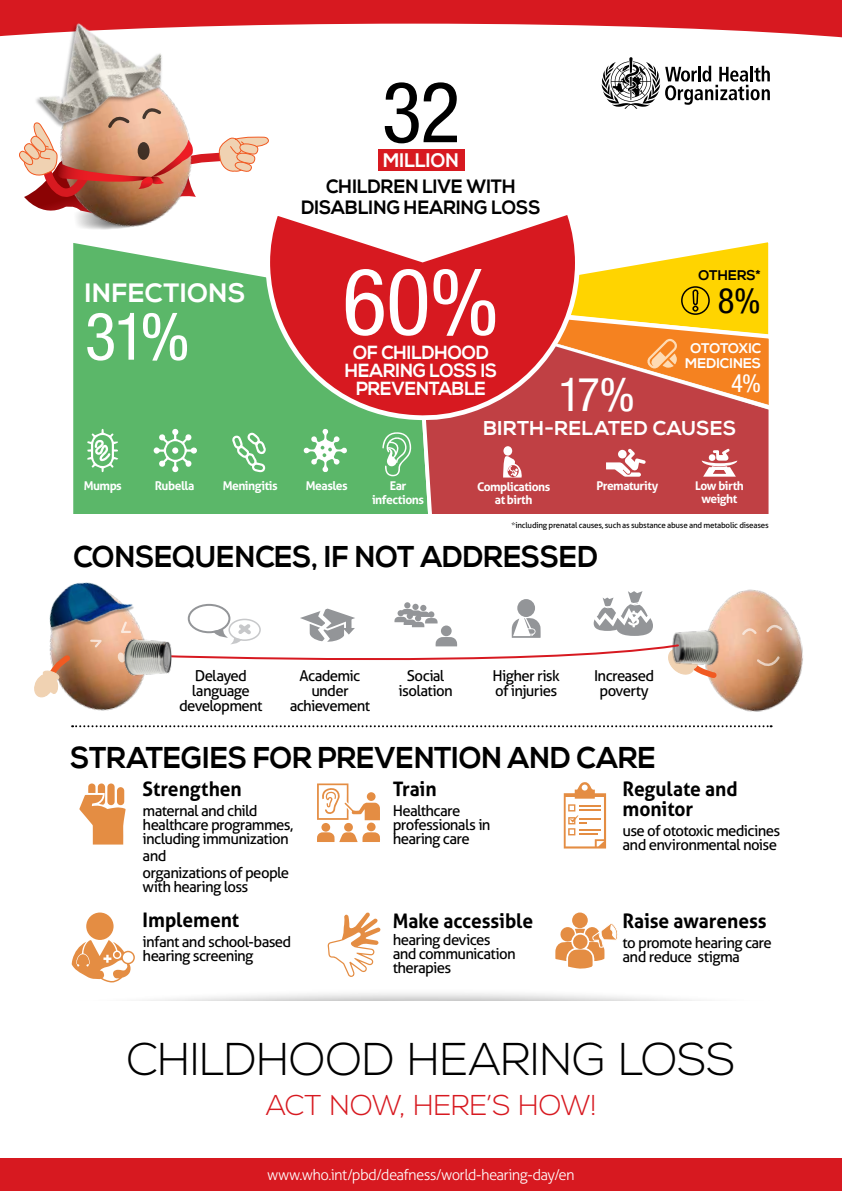
<style>
.page{position:relative;width:842px;height:1191px;background:#fff}
.page>*{position:absolute;margin:0;border:0;box-sizing:border-box;transform-origin:0 0}
.t1{font:condensed 92.5px "Helvetica Neue LT Std";color:#fff}
.t2{font:condensed 84.4px "Helvetica Neue LT Std";color:#000}
.t3{font:condensed 66px "Helvetica Neue LT Std";color:#fff}
.t4{font:condensed 46.9px "Helvetica Neue LT Std";color:#fff}
.t5{font:300 45.9px "Nexa";color:#000}
.t6{font:condensed 35px "Helvetica Neue LT Std";color:#000}
.t7{font:700 30.1px "Nexa";color:#000;scale:.96 1}
.t8{font:300 28.7px "Nexa";color:#d71920}
.t9{font:700 26.5px "Nexa";letter-spacing:.02em;color:#fff}
.t10{font:condensed 25px "Helvetica Neue LT Std";color:#fff}
.t11{font:700 20px/20px "Aller";letter-spacing:-.005em;color:#000;scale:.96 1}
.t12{font:700 20px "Nexa";letter-spacing:.02em;color:#fff}
.t13{font:700 19.6px "Nexa";color:#fff;scale:.96 1}
.t14{font:700 19.3px/21px "Nexa";letter-spacing:.005em;color:#000;text-align:center;scale:.96 1}
.t15{font:700 19px/18px "Nexa";letter-spacing:-.005em;color:#fff;text-align:center;scale:.96 1}
.t16{font:15px/14px "Aller";letter-spacing:-.045em;color:#000}
.t17{font:300 15px "Aller";letter-spacing:-.045em;color:#fff}
.t18{font:700 14px/15px "Nexa";color:#fff;text-align:center}
.t19{font:700 14px "Nexa";color:#000}
.t20{font:700 12.1px/14.5px "Aller";letter-spacing:-.04em;color:#fff;text-align:center}
.t21{font:700 12px/13px "Aller";letter-spacing:-.04em;color:#fff;text-align:center}
.t22{font:8px "Aller";letter-spacing:-.025em;color:#000}
</style>
<div class="page">
<div style="left:73px;top:248px;width:341px;height:266px;background:#5bb769"></div>
<div style="left:414px;top:411px;width:355px;height:103px;background:#c04044"></div>
<svg style="left:263px;top:215px;width:319px;height:207px"></svg>
<div style="left:378px;top:149px;width:87px;height:22px;background:#d71920"></div>
<div style="left:503px;top:446px;width:9px;height:9px;background:#fff;border-radius:50%"></div>
<svg style="left:503px;top:455px;width:19px;height:22px"></svg>
<svg style="left:606px;top:448px;width:40px;height:28px"></svg>
<div style="left:618px;top:450px;width:9px;height:8px;background:#fff;border-radius:50%"></div>
<svg style="left:702px;top:449px;width:35px;height:27px"></svg>
<svg style="left:87px;top:429px;width:31px;height:43px"></svg>
<svg style="left:153px;top:428px;width:44px;height:44px"></svg>
<div style="left:172px;top:447px;width:6px;height:7px;background:#fff;border-radius:50%"></div>
<svg style="left:232px;top:432px;width:34px;height:40px"></svg>
<svg style="left:303px;top:428px;width:44px;height:44px"></svg>
<svg style="left:382px;top:432px;width:29px;height:44px"></svg>
<svg style="left:0;top:0;width:842px;height:38px"></svg>
<svg style="left:72px;top:725px;width:700px;height:2px"></svg>
<svg style="left:79px;top:783px;width:47px;height:61px"></svg>
<svg style="left:317px;top:832px;width:63px;height:10px"></svg>
<div style="left:344px;top:823px;width:9px;height:8px;background:#e48d43;border-radius:50%"></div>
<div style="left:321px;top:823px;width:9px;height:8px;background:#e48d43;border-radius:50%"></div>
<div style="left:367px;top:822px;width:9px;height:9px;background:#e48d43;border-radius:50%"></div>
<svg style="left:327px;top:912px;width:54px;height:65px"></svg>
<svg style="left:564px;top:782px;width:42px;height:66px"></svg>
<img style="left:710px;top:589px;width:93px;height:123px">
<svg style="left:765px;top:622px;width:19px;height:11px"></svg>
<svg style="left:741px;top:625px;width:17px;height:11px"></svg>
<img style="left:719px;top:625px;width:1px;height:42px">
<svg style="left:755px;top:655px;width:26px;height:13px"></svg>
<img style="left:49px;top:625px;width:95px;height:86px">
<svg style="left:34px;top:652px;width:39px;height:46px"></svg>
<img style="left:49px;top:582px;width:89px;height:55px">
<svg style="left:119px;top:620px;width:13px;height:14px"></svg>
<svg style="left:89px;top:638px;width:16px;height:11px"></svg>
<svg style="left:117px;top:652px;width:6px;height:11px"></svg>
<img style="left:123px;top:636px;width:42px;height:42px">
<div style="left:86px;top:912px;width:28px;height:28px;background:#e48d43;border-radius:50%"></div>
<svg style="left:72px;top:940px;width:63px;height:42px"></svg>
<svg style="left:317px;top:783px;width:63px;height:37px"></svg>
<svg style="left:572px;top:912px;width:16px;height:16px"></svg>
<svg style="left:555px;top:914px;width:63px;height:55px"></svg>
<svg style="left:165px;top:591px;width:554px;height:90px"></svg>
<img style="left:1px;top:0;width:182px;height:106px">
<svg style="left:19px;top:106px;width:251px;height:125px"></svg>
<svg style="left:601px;top:57px;width:169px;height:52px"></svg>
<svg style="left:408px;top:230px;width:361px;height:181px;background:#e57643"></svg>
<div style="left:0;top:987px;width:842px;height:174px;background:#000;opacity:.3"></div>
<div style="left:0;top:1157px;width:842px;height:34px;background:#d71920"></div>
<div style="left:0;top:1001px;width:842px;height:156px;background:#fff"></div>
<h2 class="t2" style="left:381px;top:63px;width:81px">32</h2>
<h3 class="t13" style="left:383px;top:149px;width:80px">MILLION</h3>
<h3 class="t9" style="left:85px;top:277px;width:162px">INFECTIONS</h3>
<h3 class="t3" style="left:85px;top:298px;width:107px">31%</h3>
<p class="t14" style="left:301px;top:176px;width:251px">CHILDREN LIVE WITH<br>DISABLING HEARING LOSS</p>
<h1 class="t1" style="left:343px;top:248px;width:158px">60%</h1>
<p class="t15" style="left:345px;top:344px;width:160px">OF CHILDHOOD<br>HEARING LOSS IS<br>PREVENTABLE</p>
<h3 class="t4" style="left:558px;top:367px;width:78px">17%</h3>
<p class="t19" style="left:699px;top:267px;width:63px">OTHERS*</p>
<h3 class="t6" style="left:718px;top:280px;width:44px">8%</h3>
<p class="t18" style="left:685px;top:341px;width:78px">OTOTOXIC<br>MEDICINES</p>
<h3 class="t10" style="left:731px;top:369px;width:32px">4%</h3>
<h3 class="t12" style="left:483px;top:417px;width:255px">BIRTH-RELATED CAUSES</h3>
<p class="t20" style="left:84px;top:478px;width:40px">Mumps</p>
<p class="t20" style="left:155px;top:478px;width:41px">Rubella</p>
<p class="t20" style="left:223px;top:478px;width:57px">Meningitis</p>
<p class="t20" style="left:306px;top:478px;width:43px">Measles</p>
<p class="t20" style="left:372px;top:478px;width:53px">Ear infections</p>
<p class="t21" style="left:477px;top:480px;width:75px">Complications at birth</p>
<p class="t21" style="left:596px;top:479px;width:63px">Prematurity</p>
<p class="t21" style="left:695px;top:479px;width:50px">Low birth weight</p>
<p class="t22" style="left:512px;top:521px;width:259px">*including prenatal causes, such as substance abuse and metabolic diseases</p>
<h3 class="t7" style="left:74px;top:539px;width:548px">CONSEQUENCES, IF NOT ADDRESSED</h3>
<p class="t16" style="left:179px;top:668px;width:85px;line-height:15px;text-align:center">Delayed language development</p>
<p class="t16" style="left:290px;top:668px;width:82px;line-height:15px;text-align:center">Academic under achievement</p>
<p class="t16" style="left:399px;top:668px;width:56px;line-height:15px;text-align:center">Social isolation</p>
<p class="t16" style="left:493px;top:668px;width:69px;line-height:15px">Higher risk of injuries</p>
<p class="t16" style="left:594px;top:668px;width:62px;line-height:15px;text-align:center">Increased poverty</p>
<h3 class="t7" style="left:70px;top:740px;width:20px">STRATEGIES</h3>
<h3 class="t7" style="left:253px;top:740px;width:21px">FOR</h3>
<h3 class="t7" style="left:318px;top:740px;width:20px">PREVENTION</h3>
<h3 class="t7" style="left:508px;top:740px;width:23px">AND</h3>
<h3 class="t7" style="left:577px;top:740px;width:22px">CARE</h3>
<h3 class="t11" style="left:143px;top:779px;width:105px">Strengthen</h3>
<p class="t16" style="left:143px;top:803px;width:152px">maternal and child healthcare programmes, including immunization</p>
<p class="t16" style="left:143px;top:847px;width:148px;line-height:16.8px">and<br>organizations of people</p>
<p class="t16" style="left:143px;top:879px;width:107px">with hearing loss</p>
<h3 class="t11" style="left:143px;top:910px;width:102px">Implement</h3>
<p class="t16" style="left:143px;top:934px;width:150px">infant and school-based hearing screening</p>
<h3 class="t11" style="left:393px;top:779px;width:47px">Train</h3>
<p class="t16" style="left:393px;top:803px;width:99px">Healthcare professionals in hearing care</p>
<h3 class="t11" style="left:622px;top:779px;width:122px">Regulate and monitor</h3>
<p class="t16" style="left:622px;top:823px;width:159px">use of ototoxic medicines and environmental noise</p>
<h3 class="t11" style="left:393px;top:910px;width:148px">Make accessible</h3>
<p class="t16" style="left:393px;top:932px;width:125px">hearing devices and communication therapies</p>
<h3 class="t11" style="left:622px;top:911px;width:152px">Raise awareness</h3>
<p class="t16" style="left:622px;top:935px;width:151px">to promote hearing care and reduce stigma</p>
<h3 class="t5" style="left:127px;top:1033px;width:610px">CHILDHOOD HEARING LOSS</h3>
<h3 class="t8" style="left:266px;top:1089px;width:332px">ACT NOW, HERE’S HOW!</h3>
<p class="t17" style="left:267px;top:1165px;width:309px">www.who.int/pbd/deafness/world-hearing-day/en</p>
</div>
